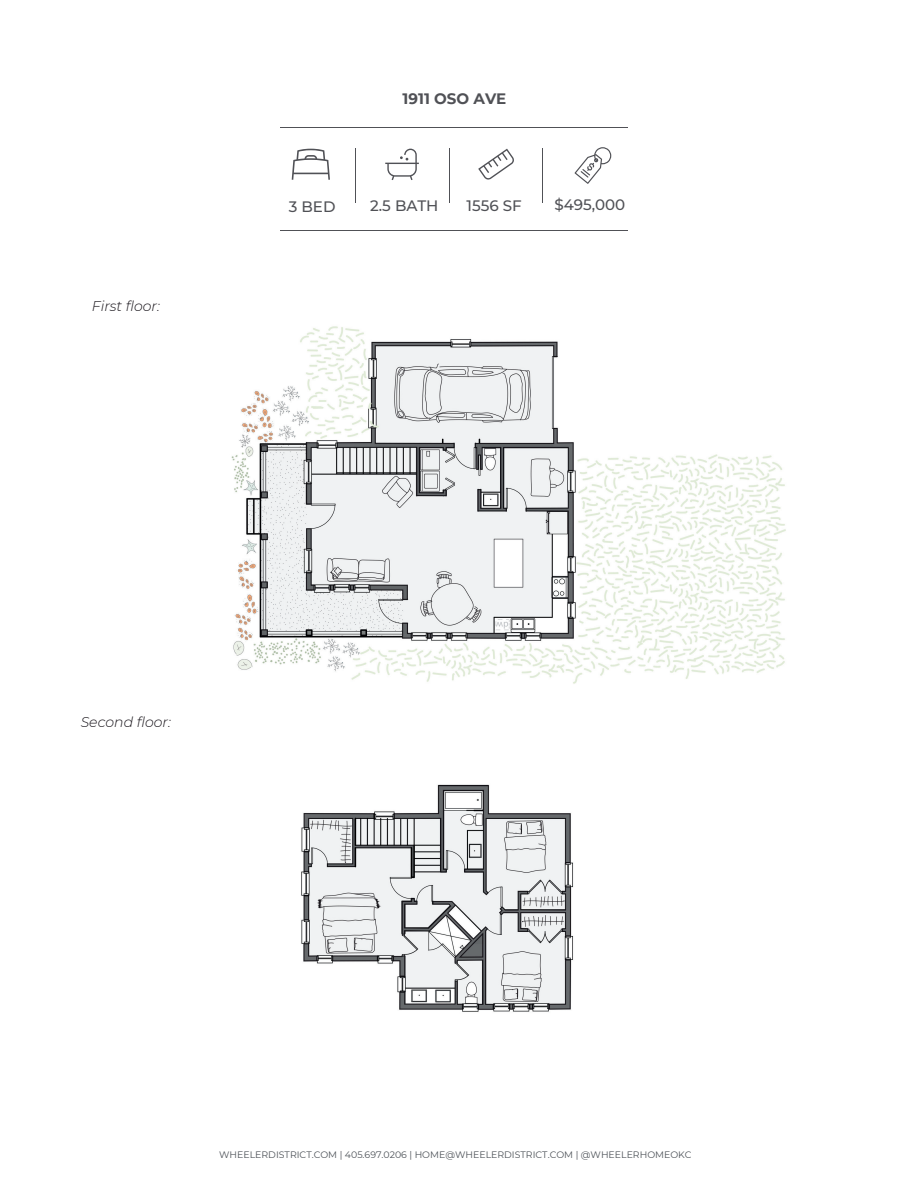
<style>
.page{position:relative;width:918px;height:1188px;background:#fff}
.page>*{position:absolute;margin:0;border:0;box-sizing:border-box;transform-origin:0 0}
.t1{font:500 15.15px "Montserrat";color:#505156}
.t2{font:700 15.15px "Montserrat";color:#505156}
.t3{font:italic 300 14.1px "Montserrat";color:#19151b}
.t4{font:9.3px "Montserrat";color:#4d5258}
</style>
<div class="page">
<hr style="left:281px;top:127px;width:347px;height:1px;background:#505156">
<hr style="left:281px;top:231px;width:347px;height:1px;background:#505156">
<svg style="left:292px;top:149px;width:38px;height:31px"></svg>
<hr style="left:355px;top:148px;width:1px;height:55px;background:#505156">
<svg style="left:385px;top:149px;width:34px;height:31px"></svg>
<hr style="left:449px;top:148px;width:1px;height:55px;background:#505156">
<svg style="left:478px;top:149px;width:36px;height:31px"></svg>
<svg style="left:575px;top:147px;width:36px;height:37px"></svg>
<hr style="left:543px;top:148px;width:1px;height:55px;background:#505156">
<img style="left:231px;top:326px;width:555px;height:358px">
<img style="left:301px;top:784px;width:273px;height:228px">
<h2 class="t3" style="left:92px;top:296px;width:70px">First floor:</h2>
<h1 class="t2" style="left:403px;top:88px;width:105px">1911 OSO AVE</h1>
<h1 class="t1" style="left:289px;top:196px;width:48px">3 BED</h1>
<h1 class="t1" style="left:370px;top:195px;width:70px">2.5 BATH</h1>
<h1 class="t1" style="left:467px;top:195px;width:57px">1556 SF</h1>
<h1 class="t1" style="left:554px;top:194px;width:73px">$495,000</h1>
<h2 class="t3" style="left:81px;top:712px;width:92px">Second floor:</h2>
<p class="t4" style="left:219px;top:1148px;width:474px">WHEELERDISTRICT.COM | 405.697.0206 | HOME@WHEELERDISTRICT.COM | @WHEELERHOMEOKC</p>
</div>
